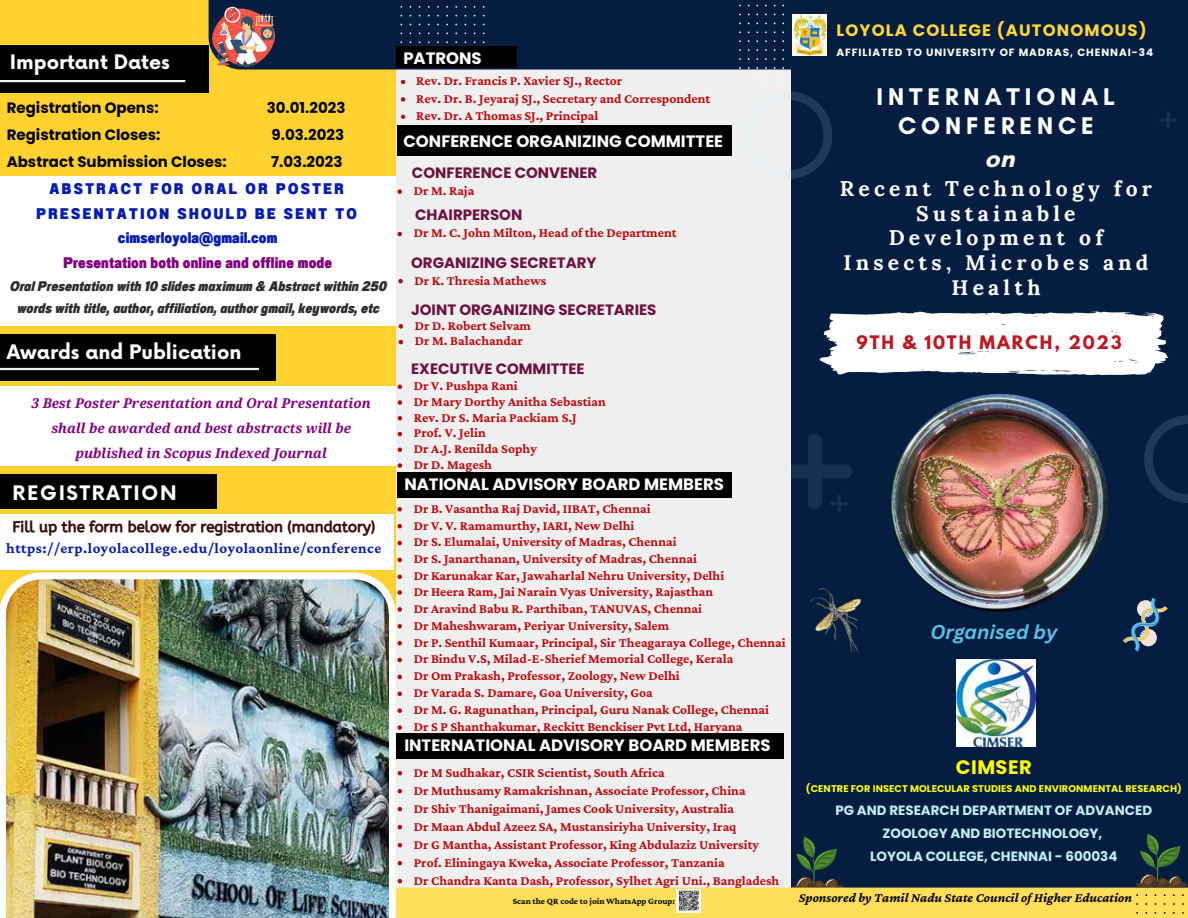
<style>
.page{position:relative;width:1188px;height:918px;background:#efefef}
.page>*{position:absolute;margin:0;border:0;box-sizing:border-box;transform-origin:0 0}
.t1{font:700 26.4px "Glacial Indifference";color:#fff}
.t2{font:700 24.6px/29.2px "Glacial Indifference";letter-spacing:.2em;color:#fff;text-align:center}
.t3{font:700 21.15px/24.8px "Lora";letter-spacing:.2em;color:#fff;text-align:center}
.t4{font:700 19.5px "Now";color:#fff}
.t5{font:700 19.5px "Now";letter-spacing:.085em;color:#fff}
.t6{font:italic 700 19.5px "Canva Sans";color:#59c0e4}
.t7{font:700 19.5px "Poppins";letter-spacing:.025em;color:#ff0}
.t8{font:700 16.5px "Poppins";color:#fff}
.t9{font:700 16.5px "Poppins";letter-spacing:.07em;color:#fdd837}
.t10{font:700 16.5px "League Spartan";letter-spacing:.115em;color:#bc1823}
.t11{font:15.45px/24.8px "Anantason Black Wd 75";letter-spacing:.16em;color:#061bb0;text-align:center}
.t12{font:15.45px "Anantason Black Wd 75";letter-spacing:.01em;color:#800080}
.t13{font:700 15px "Poppins";color:#6d123f}
.t14{font:700 15px "Poppins";color:#000}
.t15{font:700 15px "Crimson Pro";letter-spacing:.035em;color:#061bb0}
.t16{font:15px "CA Generated";color:#3b0a0a}
.t17{font:13.95px/22.5px "Anantason Black Wd 75 It";letter-spacing:.01em;color:#2e2c2b;text-align:center}
.t18{font:700 13.5px/16.8px "Crimson Pro";color:#bc0a0f}
.t19{font:italic 700 13.5px/24.8px "Noto Serif";color:#800080;text-align:center}
.t20{font:700 13.5px/23.1px "Poppins";color:#c0f0f7;text-align:center}
.t21{font:italic 700 13.5px "Crimson Pro";color:#000}
.t22{font:700 10.5px "Poppins";letter-spacing:.09em;color:#fff}
.t23{font:700 9.75px "Poppins";letter-spacing:.01em;color:#ff0}
.t24{font:700 9px "Crimson Pro";color:#000}
</style>
<div class="page">
<div style="left:791px;top:0;width:397px;height:918px;background:#051d40"></div>
<div style="left:0;top:0;width:396px;height:918px;background:#ffd230"></div>
<div style="left:209px;top:0;width:979px;height:70px;background:#051d40"></div>
<svg style="left:791px;top:836px;width:53px;height:52px"></svg>
<div style="left:193px;top:888px;width:995px;height:30px;background:#ffde59"></div>
<svg style="left:400px;top:6px;width:85px;height:37px"></svg>
<div style="left:0;top:46px;width:209px;height:46px;background:#000"></div>
<hr style="left:0;top:80px;width:185px;height:2px;background:#efefef">
<div style="left:397px;top:472px;width:334px;height:26px;background:#000"></div>
<svg style="left:1123px;top:598px;width:45px;height:54px"></svg>
<img style="left:811px;top:589px;width:50px;height:63px">
<svg style="left:819px;top:311px;width:349px;height:65px;background:#dee1e6"></svg>
<svg style="left:212px;top:7px;width:63px;height:59px"></svg>
<div style="left:0;top:176px;width:396px;height:149px;background:#fff"></div>
<div style="left:396px;top:47px;width:121px;height:21px;background:#000"></div>
<svg style="left:401px;top:80px;width:4px;height:4px"></svg>
<svg style="left:401px;top:97px;width:4px;height:5px"></svg>
<svg style="left:401px;top:115px;width:4px;height:4px"></svg>
<div style="left:397px;top:126px;width:334px;height:30px;background:#000"></div>
<div style="left:0;top:334px;width:275px;height:46px;background:#000"></div>
<hr style="left:0;top:368px;width:259px;height:2px;background:#efefef">
<div style="left:0;top:386px;width:396px;height:79px;background:#fff"></div>
<img style="left:0;top:572px;width:396px;height:346px">
<div style="left:0;top:474px;width:216px;height:35px;background:#000"></div>
<div style="left:0;top:514px;width:394px;height:55px;background:#fff"></div>
<div style="left:396px;top:733px;width:388px;height:26px;background:#000"></div>
<svg style="left:1144px;top:415px;width:44px;height:88px"></svg>
<svg style="left:727px;top:5px;width:105px;height:174px"></svg>
<svg style="left:1160px;top:111px;width:17px;height:18px"></svg>
<svg style="left:791px;top:434px;width:61px;height:78px"></svg>
<img style="left:891px;top:394px;width:218px;height:218px;border-radius:50%">
<svg style="left:1135px;top:834px;width:53px;height:80px"></svg>
<img style="left:957px;top:659px;width:79px;height:88px">
<img style="left:677px;top:890px;width:24px;height:22px">
<svg style="left:397px;top:189px;width:5px;height:5px"></svg>
<svg style="left:398px;top:279px;width:5px;height:4px"></svg>
<svg style="left:398px;top:385px;width:4px;height:4px"></svg>
<svg style="left:398px;top:400px;width:4px;height:5px"></svg>
<svg style="left:398px;top:416px;width:4px;height:5px"></svg>
<svg style="left:398px;top:432px;width:4px;height:4px"></svg>
<svg style="left:398px;top:448px;width:4px;height:4px"></svg>
<svg style="left:398px;top:463px;width:4px;height:5px"></svg>
<svg style="left:397px;top:507px;width:5px;height:5px"></svg>
<svg style="left:397px;top:524px;width:5px;height:4px"></svg>
<svg style="left:397px;top:541px;width:5px;height:4px"></svg>
<svg style="left:397px;top:558px;width:5px;height:4px"></svg>
<svg style="left:397px;top:575px;width:5px;height:4px"></svg>
<svg style="left:397px;top:590px;width:5px;height:5px"></svg>
<svg style="left:397px;top:607px;width:5px;height:5px"></svg>
<svg style="left:397px;top:624px;width:5px;height:5px"></svg>
<svg style="left:397px;top:641px;width:5px;height:4px"></svg>
<svg style="left:397px;top:658px;width:5px;height:4px"></svg>
<svg style="left:397px;top:675px;width:5px;height:4px"></svg>
<svg style="left:397px;top:692px;width:5px;height:4px"></svg>
<svg style="left:397px;top:708px;width:5px;height:5px"></svg>
<svg style="left:397px;top:725px;width:5px;height:5px"></svg>
<svg style="left:398px;top:771px;width:4px;height:4px"></svg>
<svg style="left:398px;top:789px;width:4px;height:4px"></svg>
<svg style="left:398px;top:807px;width:4px;height:4px"></svg>
<svg style="left:398px;top:825px;width:4px;height:4px"></svg>
<svg style="left:398px;top:843px;width:4px;height:4px"></svg>
<svg style="left:398px;top:861px;width:4px;height:4px"></svg>
<svg style="left:398px;top:879px;width:4px;height:4px"></svg>
<svg style="left:397px;top:232px;width:5px;height:4px"></svg>
<svg style="left:399px;top:324px;width:4px;height:5px"></svg>
<svg style="left:399px;top:340px;width:4px;height:4px"></svg>
<h3 class="t4" style="left:10px;top:51px;width:161px">Important Dates</h3>
<p class="t14" style="left:7px;top:98px;width:153px">Registration Opens:</p>
<p class="t14" style="left:267px;top:98px;width:80px">30.01.2023</p>
<p class="t14" style="left:7px;top:125px;width:155px">Registration Closes:</p>
<p class="t14" style="left:272px;top:125px;width:74px">9.03.2023</p>
<p class="t14" style="left:7px;top:152px;width:222px">Abstract Submission Closes:</p>
<p class="t14" style="left:271px;top:152px;width:73px">7.03.2023</p>
<p class="t11" style="left:36px;top:176px;width:322px">ABSTRACT FOR ORAL OR POSTER<br>PRESENTATION SHOULD BE SENT TO cimserloyola@gmail.com</p>
<p class="t12" style="left:64px;top:254px;width:270px">Presentation both online and offline mode</p>
<p class="t17" style="left:10px;top:275px;width:378px">Oral Presentation with 10 slides maximum &amp; Abstract within 250 words with title, author, affiliation, author gmail, keywords, etc</p>
<h3 class="t4" style="left:7px;top:342px;width:236px">Awards and Publication</h3>
<p class="t19" style="left:32px;top:391px;width:341px">3 Best Poster Presentation and Oral Presentation shall be awarded and best abstracts will be published in Scopus Indexed Journal</p>
<h3 class="t5" style="left:13px;top:482px;width:166px">REGISTRATION</h3>
<p class="t16" style="left:13px;top:518px;width:364px">Fill up the form below for registration (mandatory)</p>
<p class="t15" style="left:6px;top:540px;width:377px">https://erp.loyolacollege.edu/loyolaonline/conference</p>
<p class="t9" style="left:837px;top:18px;width:312px">LOYOLA COLLEGE (AUTONOMOUS)</p>
<p class="t22" style="left:837px;top:45px;width:318px">AFFILIATED TO UNIVERSITY OF MADRAS, CHENNAI-34</p>
<p class="t8" style="left:403px;top:46px;width:80px">PATRONS</p>
<p class="t18" style="left:416px;top:72px;width:296px;line-height:17.4px">Rev. Dr. Francis P. Xavier SJ., Rector<br>Rev. Dr. B. Jeyaraj SJ., Secretary and Correspondent<br>Rev. Dr. A Thomas SJ., Principal</p>
<h2 class="t2" style="left:877px;top:82px;width:240px">INTERNATIONAL<br>CONFERENCE</h2>
<p class="t8" style="left:403px;top:129px;width:321px">CONFERENCE ORGANIZING COMMITTEE</p>
<p class="t13" style="left:412px;top:163px;width:187px">CONFERENCE CONVENER</p>
<p class="t18" style="left:414px;top:182px;width:62px">Dr M. Raja</p>
<p class="t13" style="left:415px;top:204px;width:109px">CHAIRPERSON</p>
<p class="t18" style="left:414px;top:224px;width:264px">Dr M. C. John Milton, Head of the Department</p>
<p class="t13" style="left:411px;top:252px;width:187px">ORGANIZING SECRETARY</p>
<p class="t18" style="left:415px;top:272px;width:133px">Dr K. Thresia Mathews</p>
<p class="t13" style="left:411px;top:299px;width:247px">JOINT ORGANIZING SECRETARIES</p>
<p class="t18" style="left:415px;top:317px;width:118px;line-height:15.8px">Dr D. Robert Selvam<br>Dr M. Balachandar</p>
<p class="t13" style="left:411px;top:358px;width:175px">EXECUTIVE COMMITTEE</p>
<p class="t18" style="left:414px;top:378px;width:194px;line-height:15.8px">Dr V. Pushpa Rani<br>Dr Mary Dorthy Anitha Sebastian<br>Rev. Dr S. Maria Packiam S.J<br>Prof. V. Jelin<br>Dr A.J. Renilda Sophy<br>Dr D. Magesh</p>
<p class="t8" style="left:404px;top:472px;width:321px">NATIONAL ADVISORY BOARD MEMBERS</p>
<p class="t18" style="left:414px;top:500px;width:374px">Dr B. Vasantha Raj David, IIBAT, Chennai<br>Dr V. V. Ramamurthy, IARI, New Delhi<br>Dr S. Elumalai, University of Madras, Chennai<br>Dr S. Janarthanan, University of Madras, Chennai<br>Dr Karunakar Kar, Jawaharlal Nehru University, Delhi<br>Dr Heera Ram, Jai Narain Vyas University, Rajasthan<br>Dr Aravind Babu R. Parthiban, TANUVAS, Chennai<br>Dr Maheshwaram, Periyar University, Salem<br>Dr P. Senthil Kumaar, Principal, Sir Theagaraya College, Chennai Dr Bindu V.S, Milad-E-Sherief Memorial College, Kerala<br>Dr Om Prakash, Professor, Zoology, New Delhi<br>Dr Varada S. Damare, Goa University, Goa<br>Dr M. G. Ragunathan, Principal, Guru Nanak College, Chennai Dr S P Shanthakumar, Reckitt Benckiser Pvt Ltd, Haryana</p>
<p class="t8" style="left:404px;top:733px;width:368px">INTERNATIONAL ADVISORY BOARD MEMBERS</p>
<p class="t18" style="left:414px;top:763px;width:367px;line-height:18px">Dr M Sudhakar, CSIR Scientist, South Africa<br>Dr Muthusamy Ramakrishnan, Associate Professor, China<br>Dr Shiv Thanigaimani, James Cook University, Australia<br>Dr Maan Abdul Azeez SA, Mustansiriyha University, Iraq<br>Dr G Mantha, Assistant Professor, King Abdulaziz University Prof. Eliningaya Kweka, Associate Professor, Tanzania<br>Dr Chandra Kanta Dash, Professor, Sylhet Agri Uni., Bangladesh</p>
<p class="t24" style="left:513px;top:896px;width:164px">Scan the QR code to join WhatsApp Group:</p>
<h1 class="t1" style="left:985px;top:141px;width:31px">on</h1>
<h3 class="t3" style="left:840px;top:176px;width:314px">Recent Technology for<br>Sustainable<br>Development of<br>Insects, Microbes and<br>Health</h3>
<p class="t10" style="left:856px;top:334px;width:267px">9TH &amp; 10TH MARCH, 2023</p>
<h3 class="t6" style="left:930px;top:618px;width:128px">Organised by</h3>
<h3 class="t7" style="left:956px;top:754px;width:77px">CIMSER</h3>
<p class="t23" style="left:806px;top:782px;width:377px">(CENTRE FOR INSECT MOLECULAR STUDIES AND ENVIRONMENTAL RESEARCH)</p>
<p class="t20" style="left:835px;top:798px;width:318px">PG AND RESEARCH DEPARTMENT OF ADVANCED<br>ZOOLOGY AND BIOTECHNOLOGY,<br>LOYOLA COLLEGE, CHENNAI - 600034</p>
<p class="t21" style="left:799px;top:890px;width:335px">Sponsored by Tamil Nadu State Council of Higher Education</p>
</div>
